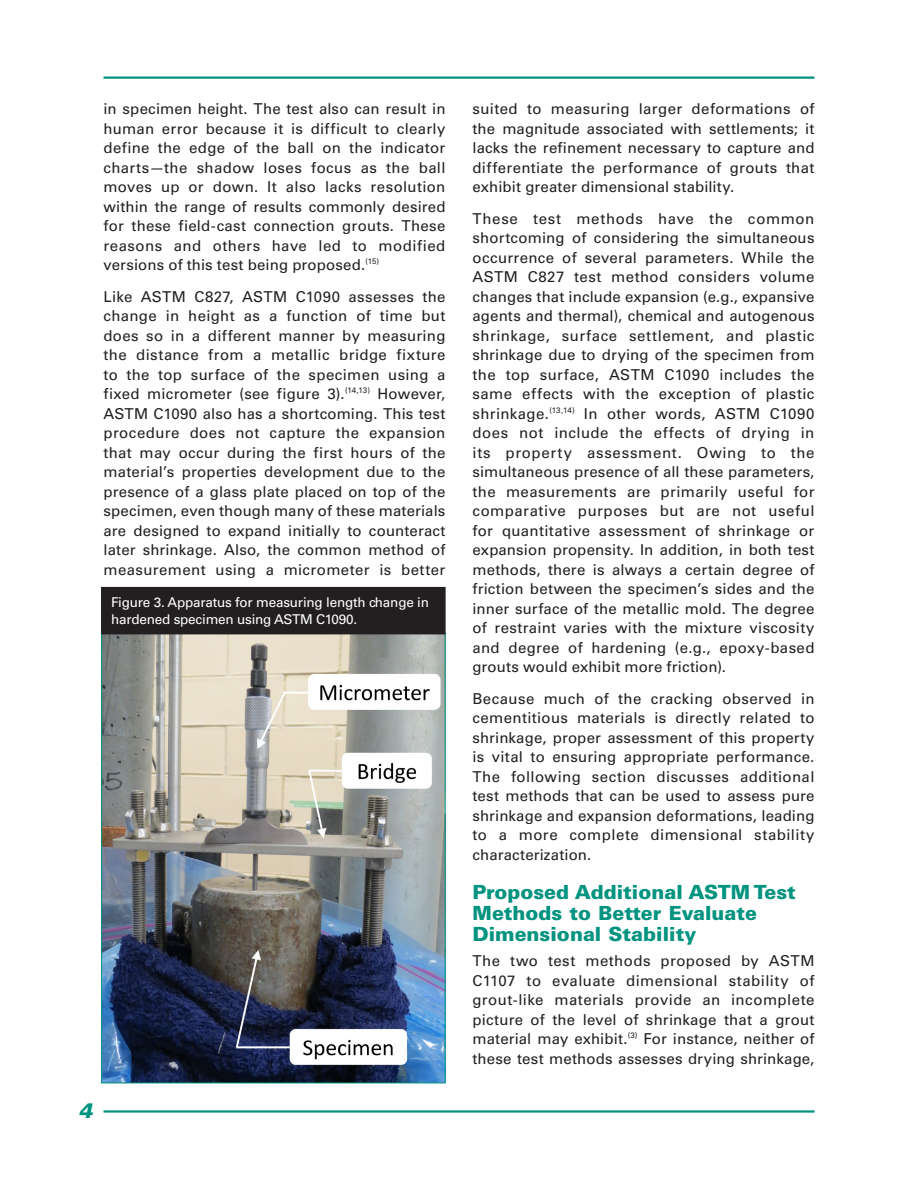
<style>
.page{position:relative;width:918px;height:1188px;background:#fff}
.page>*{position:absolute;margin:0;border:0;box-sizing:border-box;transform-origin:0 0}
.t1{font:italic 900 21px "Univers LT Std";color:#00937f}
.t2{font:900 19.5px/21px "Univers LT Std";color:#00937f}
.body{font:15px/19.5px "Univers LT Std";letter-spacing:.015em;color:#231f20;text-align:justify}
.table_title{font:13.5px/16.5px "Univers LT Std";letter-spacing:-.015em;color:#fff}
</style>
<div class="page">
<hr style="left:104px;top:1110px;width:710px;height:3px;background:#00937f">
<hr style="left:104px;top:76px;width:710px;height:3px;background:#00937f">
<img style="left:103px;top:635px;width:341px;height:446px">
<div style="left:102px;top:587px;width:343px;height:47px;background:#231f20"></div>
<p class="body" style="left:104px;top:99px;width:344px">in specimen height. The test also can result in human error because it is difficult to clearly define the edge of the ball on the indicator charts—the shadow loses focus as the ball moves up or down. It also lacks resolution within the range of results commonly desired for these field-cast connection grouts. These reasons and others have led to modified versions of this test being proposed.<sup>(15)</sup></p>
<p class="body" style="left:104px;top:287px;width:344px">Like ASTM C827, ASTM C1090 assesses the change in height as a function of time but does so in a different manner by measuring the distance from a metallic bridge fixture to the top surface of the specimen using a fixed micrometer (see figure 3).<sup>(14,13)</sup> However, ASTM C1090 also has a shortcoming. This test procedure does not capture the expansion that may occur during the first hours of the material’s properties development due to the presence of a glass plate placed on top of the specimen, even though many of these materials are designed to expand initially to counteract later shrinkage. Also, the common method of measurement using a micrometer is better</p>
<p class="table_title" style="left:111px;top:594px;width:320px">Figure 3. Apparatus for measuring length change in hardened specimen using ASTM C1090.</p>
<h1 class="t1" style="left:78px;top:1097px;width:16px">4</h1>
<p class="body" style="left:472px;top:99px;width:344px">suited to measuring larger deformations of the magnitude associated with settlements; it lacks the refinement necessary to capture and differentiate the performance of grouts that exhibit greater dimensional stability.</p>
<p class="body" style="left:472px;top:209px;width:344px">These test methods have the common shortcoming of considering the simultaneous occurrence of several parameters. While the ASTM C827 test method considers volume changes that include expansion (e.g., expansive agents and thermal), chemical and autogenous shrinkage, surface settlement, and plastic shrinkage due to drying of the specimen from the top surface, ASTM C1090 includes the same effects with the exception of plastic shrinkage.<sup>(13,14)</sup> In other words, ASTM C1090 does not include the effects of drying in its property assessment. Owing to the simultaneous presence of all these parameters, the measurements are primarily useful for comparative purposes but are not useful for quantitative assessment of shrinkage or expansion propensity. In addition, in both test methods, there is always a certain degree of friction between the specimen’s sides and the inner surface of the metallic mold. The degree of restraint varies with the mixture viscosity and degree of hardening (e.g., epoxy-based grouts would exhibit more friction).</p>
<p class="body" style="left:472px;top:689px;width:344px">Because much of the cracking observed in cementitious materials is directly related to shrinkage, proper assessment of this property is vital to ensuring appropriate performance.<br>The following section discusses additional test methods that can be used to assess pure shrinkage and expansion deformations, leading to a more complete dimensional stability characterization.</p>
<h1 class="t2" style="left:472px;top:881px;width:325px">Proposed Additional ASTM Test<br>Methods to Better Evaluate<br>Dimensional Stability</h1>
<p class="body" style="left:472px;top:951px;width:344px">The two test methods proposed by ASTM C1107 to evaluate dimensional stability of grout-like materials provide an incomplete picture of the level of shrinkage that a grout material may exhibit.<sup>(3)</sup> For instance, neither of these test methods assesses drying shrinkage,</p>
</div>
